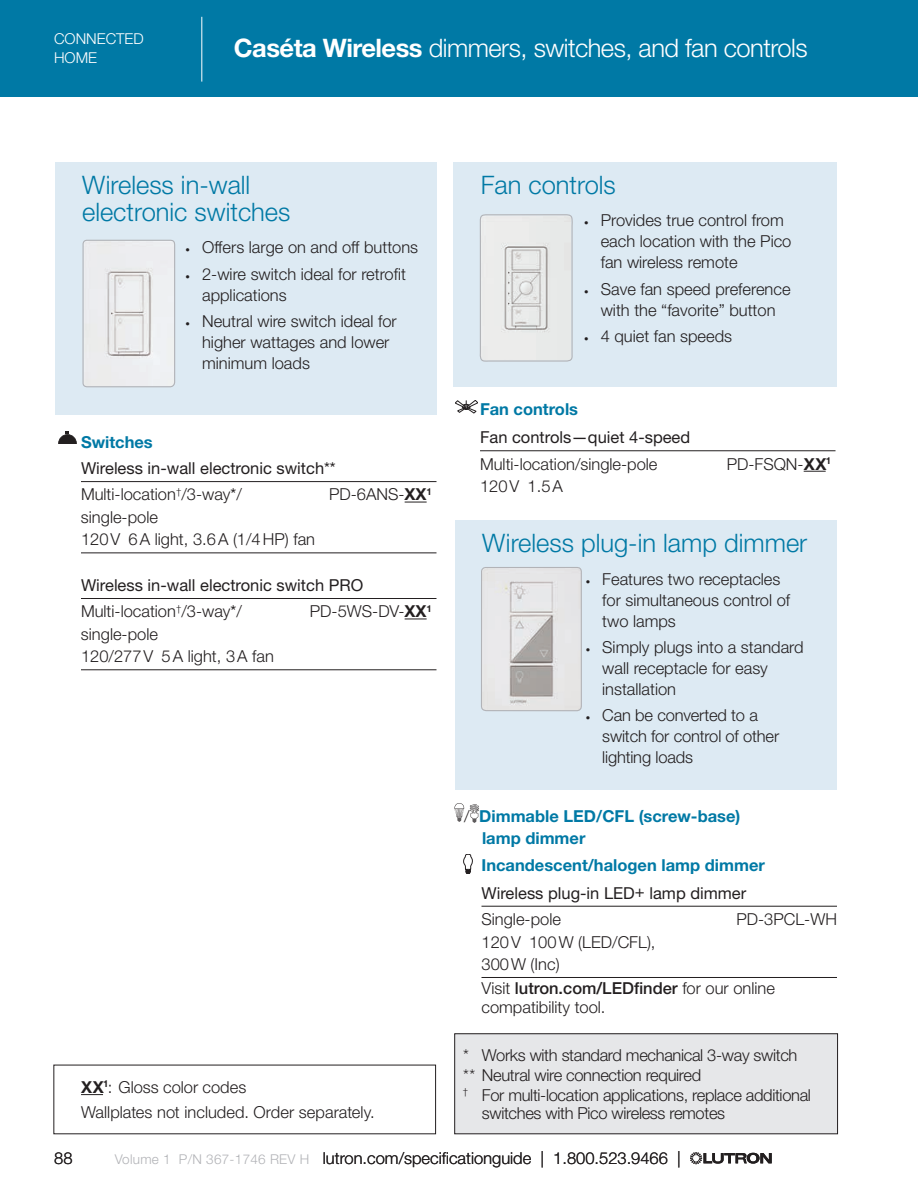
<style>
.page{position:relative;width:918px;height:1188px;background:#fff}
.page>*{position:absolute;margin:0;border:0;box-sizing:border-box;transform-origin:0 0}
._17_18_Olive_header{font:300 25.5px/27px "Helvetica Neue LT Std";color:#0079a5}
.t1{font:300 25.5px "Helvetica Neue LT Std";letter-spacing:-.02em;color:#fff}
._17_18_Green_header{font:300 25.5px "Helvetica Neue LT Std";color:#0079a5}
.Bulleted_11_14_INDEN{font:300 16.5px/21px "Helvetica Neue LT Std";color:#231f20}
.Model_Number_Light_w{font:300 16.5px/22.5px "Helvetica Neue LT Std";color:#231f20}
.Note_with_Double_Ast{font:300 16.5px/18px "Helvetica Neue LT Std";letter-spacing:-.02em;color:#231f20}
.Model_Number_Light_w-2{font:16.5px "Helvetica Neue LT Std";color:#231f20}
.Model_Number_Bold{font:700 16.5px/22.5px "Helvetica Neue LT Std";color:#0079a5}
.Note_with_Double_Ast-2{font:300 16.5px "Helvetica Neue LT Std";color:#231f20}
.Note_for_Colors{font:300 16.5px "Helvetica Neue LT Std";color:#231f20}
.Model_No__-_Notes{font:300 16.5px/19.8px "Helvetica Neue LT Std";color:#231f20}
.Model_No__-_Rule_Abo{font:300 16.5px "Helvetica Neue LT Std";color:#231f20}
.Model_No__-_Subhead{font:16.5px "Helvetica Neue LT Std";color:#231f20}
.t2{font:300 15px/19.5px "Helvetica Neue LT Std";color:#fff}
.s1{font-weight:700}
.s2{font-size:9px}
.s3{font-weight:400}
.s4{font-weight:300;color:#231f20}
.s5{font-weight:500}
.s6{font-size:13.5px;color:#b2b3b7}
</style>
<div class="page">
<div style="left:454px;top:162px;width:383px;height:225px;background:#ddeaf3"></div>
<svg style="left:479px;top:214px;width:94px;height:148px"></svg>
<hr style="left:480px;top:451px;width:356px;height:1px;background:#231f20">
<svg style="left:804px;top:471px;width:22px;height:1px"></svg>
<svg style="left:455px;top:400px;width:23px;height:13px"></svg>
<div style="left:0;top:0;width:918px;height:97px;background:#0079a5"></div>
<svg style="left:690px;top:1152px;width:82px;height:12px"></svg>
<hr style="left:201px;top:17px;width:1px;height:65px;background:#fff">
<svg style="left:81px;top:1094px;width:22px;height:1px"></svg>
<div style="left:455px;top:521px;width:382px;height:269px;background:#ddeaf3"></div>
<hr style="left:482px;top:906px;width:355px;height:1px;background:#231f20">
<hr style="left:482px;top:977px;width:355px;height:1px;background:#231f20">
<svg style="left:454px;top:803px;width:10px;height:19px"></svg>
<svg style="left:470px;top:804px;width:9px;height:19px"></svg>
<svg style="left:463px;top:854px;width:10px;height:20px"></svg>
<svg style="left:480px;top:567px;width:102px;height:568px"></svg>
<div style="left:55px;top:162px;width:381px;height:253px;background:#ddeaf3"></div>
<svg style="left:82px;top:239px;width:94px;height:149px"></svg>
<hr style="left:81px;top:481px;width:355px;height:1px;background:#231f20">
<svg style="left:405px;top:502px;width:22px;height:1px"></svg>
<hr style="left:81px;top:553px;width:355px;height:1px;background:#231f20">
<hr style="left:81px;top:598px;width:355px;height:1px;background:#231f20">
<svg style="left:405px;top:619px;width:22px;height:1px"></svg>
<hr style="left:81px;top:670px;width:355px;height:1px;background:#231f20">
<svg style="left:58px;top:431px;width:19px;height:13px"></svg>
<div style="left:455px;top:1034px;width:383px;height:100px;background:#e6e7e9"></div>
<p class="t2" style="left:54px;top:29px;width:91px">CONNECTED<br>HOME</p>
<p class="t1" style="left:234px;top:33px;width:575px"><span class="s1">Caséta Wireless</span> dimmers, switches, and fan controls</p>
<p class="_17_18_Olive_header" style="left:82px;top:171px;width:210px">Wireless in-wall electronic switches</p>
<p class="Bulleted_11_14_INDEN" style="left:186px;top:237px;width:234px"><span class="s2">•</span> Offers large on and off buttons</p>
<p class="Bulleted_11_14_INDEN" style="left:202px;top:263px;width:205px;text-indent:-17px"><span class="s2">•</span> 2-wire switch ideal for retrofit applications</p>
<p class="Bulleted_11_14_INDEN" style="left:202px;top:310px;width:196px;text-indent:-17px"><span class="s2">•</span> Neutral wire switch ideal for higher wattages and lower minimum loads</p>
<p class="Model_Number_Bold" style="left:81px;top:431px;width:73px">Switches</p>
<p class="Model_Number_Light_w-2" style="left:81px;top:458px;width:256px">Wireless in-wall electronic switch**</p>
<p class="Model_Number_Light_w" style="left:81px;top:483px;width:162px">Multi-location<sup>†</sup>/3-way<span class="s3">*</span>/</p>
<p class="Model_Number_Light_w" style="left:329px;top:483px;width:104px">PD-6ANS-<span class="s1">XX</span><sup>1</sup></p>
<p class="Model_Number_Light_w" style="left:81px;top:505px;width:236px">single-pole<br>120V 6A light, 3.6A (1/4HP) fan</p>
<p class="Model_Number_Light_w-2" style="left:81px;top:575px;width:284px">Wireless in-wall electronic switch PRO</p>
<p class="Model_Number_Light_w" style="left:81px;top:600px;width:162px">Multi-location<sup>†</sup>/3-way<span class="s3">*</span>/</p>
<p class="Model_Number_Light_w" style="left:310px;top:600px;width:124px">PD-5WS-DV-<span class="s1">XX</span><sup>1</sup></p>
<p class="Model_Number_Light_w" style="left:81px;top:622px;width:194px">single-pole<br>120/277V 5A light, 3A fan</p>
<p class="_17_18_Green_header" style="left:481px;top:169px;width:137px">Fan controls</p>
<p class="Bulleted_11_14_INDEN" style="left:601px;top:210px;width:192px;text-indent:-16px"><span class="s2">•</span> Provides true control from each location with the Pico fan wireless remote</p>
<p class="Bulleted_11_14_INDEN" style="left:584px;top:278px;width:208px;text-align:center"><span class="s2">•</span> Save fan speed preference with the “favorite” button</p>
<p class="Bulleted_11_14_INDEN" style="left:584px;top:325px;width:149px"><span class="s2">•</span> 4 quiet fan speeds</p>
<p class="Model_Number_Bold" style="left:480px;top:398px;width:100px">Fan controls</p>
<p class="Model_No__-_Subhead" style="left:480px;top:428px;width:212px">Fan controls—quiet 4-speed</p>
<p class="Model_No__-_Rule_Abo" style="left:480px;top:454px;width:179px">Multi-location/single-pole</p>
<p class="Model_No__-_Rule_Abo" style="left:727px;top:454px;width:106px">PD-FSQN-<span class="s1">XX</span><sup>1</sup></p>
<p class="Model_No__-_Rule_Abo" style="left:480px;top:476px;width:85px">120V 1.5A</p>
<p class="_17_18_Olive_header" style="left:482px;top:529px;width:327px">Wireless plug-in lamp dimmer</p>
<p class="Bulleted_11_14_INDEN" style="left:602px;top:568px;width:189px;text-indent:-16px"><span class="s2">•</span> Features two receptacles for simultaneous control of two lamps</p>
<p class="Bulleted_11_14_INDEN" style="left:602px;top:636px;width:203px;text-indent:-16px"><span class="s2">•</span> Simply plugs into a standard wall receptacle for easy installation</p>
<p class="Bulleted_11_14_INDEN" style="left:602px;top:705px;width:178px;text-indent:-16px"><span class="s2">•</span> Can be converted to a switch for control of other lighting loads</p>
<p class="Model_Number_Bold" style="left:482px;top:804px;width:260px;text-indent:-18px"><span class="s4">/</span> Dimmable LED/CFL (screw-base) lamp dimmer</p>
<p class="Model_Number_Bold" style="left:482px;top:853px;width:285px">Incandescent/halogen lamp dimmer</p>
<p class="Model_Number_Light_w-2" style="left:482px;top:883px;width:266px">Wireless plug-in LED+ lamp dimmer</p>
<p class="Model_Number_Light_w" style="left:482px;top:908px;width:81px">Single-pole</p>
<p class="Model_Number_Light_w" style="left:736px;top:908px;width:102px">PD-3PCL-WH</p>
<p class="Model_Number_Light_w" style="left:482px;top:930px;width:176px">120V 100W (LED/CFL),<br>300W (Inc)</p>
<p class="Model_No__-_Notes" style="left:482px;top:977px;width:295px">Visit <span class="s5">lutron.com/LEDfinder</span> for our online compatibility tool.</p>
<p class="Note_for_Colors" style="left:81px;top:1077px;width:167px"><span class="s1">XX</span><sup>1</sup>: Gloss color codes</p>
<p class="Note_for_Colors" style="left:81px;top:1102px;width:295px">Wallplates not included. Order separately.</p>
<p class="Note_with_Double_Ast" style="left:463px;top:1045px;width:336px">* Works with standard mechanical 3-way switch</p>
<p class="Note_with_Double_Ast" style="left:463px;top:1065px;width:240px">** Neutral wire connection required</p>
<p class="Note_with_Double_Ast" style="left:482px;top:1086px;width:331px;text-indent:-19px"><sup>†</sup> For multi-location applications, replace additional switches with Pico wireless remotes</p>
<p class="Note_with_Double_Ast" style="left:54px;top:1149px;width:20px">88</p>
<p class="Note_with_Double_Ast-2" style="left:115px;top:1148px;width:568px"><span class="s6">Volume 1 P/N 367-1746 REV H</span> lutron.com/specificationguide | 1.800.523.9466 |</p>
</div>
